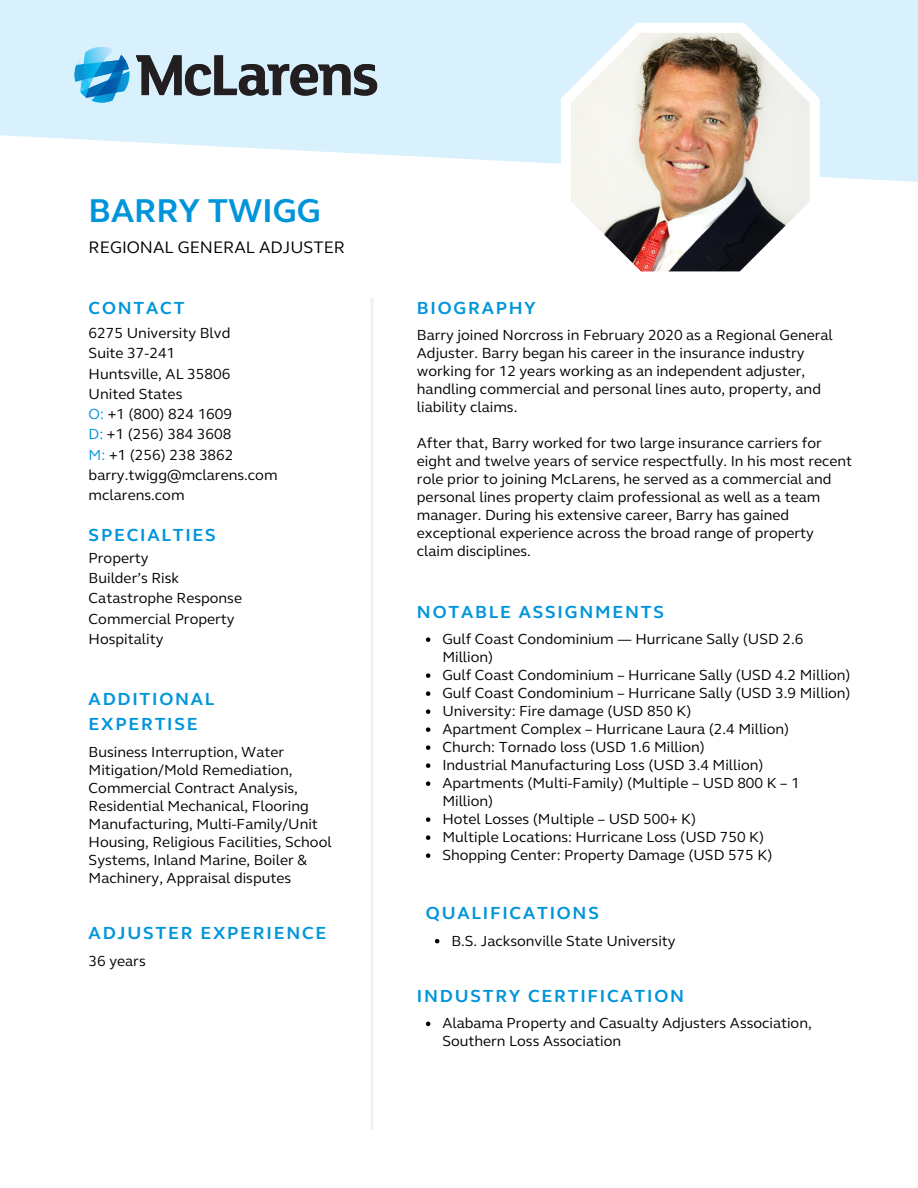
<style>
.page{position:relative;width:918px;height:1188px;background:#fff}
.page>*{position:absolute;margin:0;border:0;box-sizing:border-box;transform-origin:0 0}
.t1{font:700 33.9px "FS Elliot";color:#0095da}
.t2{font:700 18px/24.8px "FS Elliot";letter-spacing:.1em;color:#0095da}
.t3{font:17.1px "FS Elliot";color:#000}
.t4{font:15px/18px "FS Elliot";color:#000}
.s1{color:#0095da}
</style>
<div class="page">
<hr style="left:371px;top:298px;width:3px;height:832px;background:#eff0f2">
<svg style="left:561px;top:23px;width:259px;height:249px"></svg>
<img style="left:571px;top:33px;width:239px;height:238px">
<svg style="left:426px;top:637px;width:4px;height:5px"></svg>
<svg style="left:426px;top:673px;width:4px;height:5px"></svg>
<svg style="left:426px;top:691px;width:4px;height:5px"></svg>
<svg style="left:426px;top:709px;width:4px;height:5px"></svg>
<svg style="left:426px;top:727px;width:4px;height:5px"></svg>
<svg style="left:426px;top:745px;width:4px;height:5px"></svg>
<svg style="left:426px;top:763px;width:4px;height:5px"></svg>
<svg style="left:426px;top:781px;width:4px;height:5px"></svg>
<svg style="left:426px;top:817px;width:4px;height:5px"></svg>
<svg style="left:426px;top:835px;width:4px;height:5px"></svg>
<svg style="left:426px;top:853px;width:4px;height:5px"></svg>
<svg style="left:435px;top:939px;width:4px;height:4px"></svg>
<svg style="left:426px;top:1022px;width:4px;height:4px"></svg>
<img style="left:54px;top:23px;width:344px;height:103px">
<h1 class="t1" style="left:89px;top:190px;width:234px">BARRY TWIGG</h1>
<p class="t3" style="left:89px;top:237px;width:258px">REGIONAL GENERAL ADJUSTER</p>
<p class="t2" style="left:89px;top:296px;width:97px">CONTACT</p>
<p class="t4" style="left:89px;top:323px;width:190px;line-height:20.2px">6275 University Blvd<br>Suite 37-241<br>Huntsville, AL 35806<br>United States<br><span class="s1">O:</span> +1 (800) 824 1609<br><span class="s1">D:</span> +1 (256) 384 3608<br><span class="s1">M:</span> +1 (256) 238 3862 barry.twigg@mclarens.com mclarens.com</p>
<p class="t2" style="left:89px;top:523px;width:129px">SPECIALTIES</p>
<p class="t4" style="left:89px;top:548px;width:155px;line-height:20.2px">Property<br>Builder’s Risk<br>Catastrophe Response<br>Commercial Property<br>Hospitality</p>
<p class="t2" style="left:89px;top:687px;width:127px">ADDITIONAL<br>EXPERTISE</p>
<p class="t4" style="left:89px;top:743px;width:245px">Business Interruption, Water Mitigation/Mold Remediation, Commercial Contract Analysis, Residential Mechanical, Flooring Manufacturing, Multi-Family/Unit Housing, Religious Facilities, School Systems, Inland Marine, Boiler &amp; Machinery, Appraisal disputes</p>
<p class="t2" style="left:89px;top:921px;width:239px">ADJUSTER EXPERIENCE</p>
<p class="t4" style="left:89px;top:952px;width:59px">36 years</p>
<p class="t2" style="left:417px;top:296px;width:120px">BIOGRAPHY</p>
<p class="t4" style="left:417px;top:327px;width:417px">Barry joined Norcross in February 2020 as a Regional General Adjuster. Barry began his career in the insurance industry working for 12 years working as an independent adjuster, handling commercial and personal lines auto, property, and liability claims.</p>
<p class="t4" style="left:417px;top:435px;width:437px">After that, Barry worked for two large insurance carriers for eight and twelve years of service respectfully. In his most recent role prior to joining McLarens, he served as a commercial and personal lines property claim professional as well as a team manager. During his extensive career, Barry has gained exceptional experience across the broad range of property claim disciplines.</p>
<p class="t2" style="left:417px;top:599px;width:248px">NOTABLE ASSIGNMENTS</p>
<p class="t4" style="left:442px;top:630px;width:410px">Gulf Coast Condominium — Hurricane Sally (USD 2.6<br>Million)<br>Gulf Coast Condominium – Hurricane Sally (USD 4.2 Million)<br>Gulf Coast Condominium – Hurricane Sally (USD 3.9 Million)<br>University: Fire damage (USD 850 K)<br>Apartment Complex – Hurricane Laura (2.4 Million)<br>Church: Tornado loss (USD 1.6 Million)<br>Industrial Manufacturing Loss (USD 3.4 Million)<br>Apartments (Multi-Family) (Multiple – USD 800 K – 1<br>Million)<br>Hotel Losses (Multiple – USD 500+ K)<br>Multiple Locations: Hurricane Loss (USD 750 K)<br>Shopping Center: Property Damage (USD 575 K)</p>
<p class="t2" style="left:426px;top:901px;width:175px">QUALIFICATIONS</p>
<p class="t4" style="left:451px;top:932px;width:226px">B.S. Jacksonville State University</p>
<p class="t2" style="left:417px;top:984px;width:269px">INDUSTRY CERTIFICATION</p>
<p class="t4" style="left:442px;top:1014px;width:371px">Alabama Property and Casualty Adjusters Association,<br>Southern Loss Association</p>
</div>
